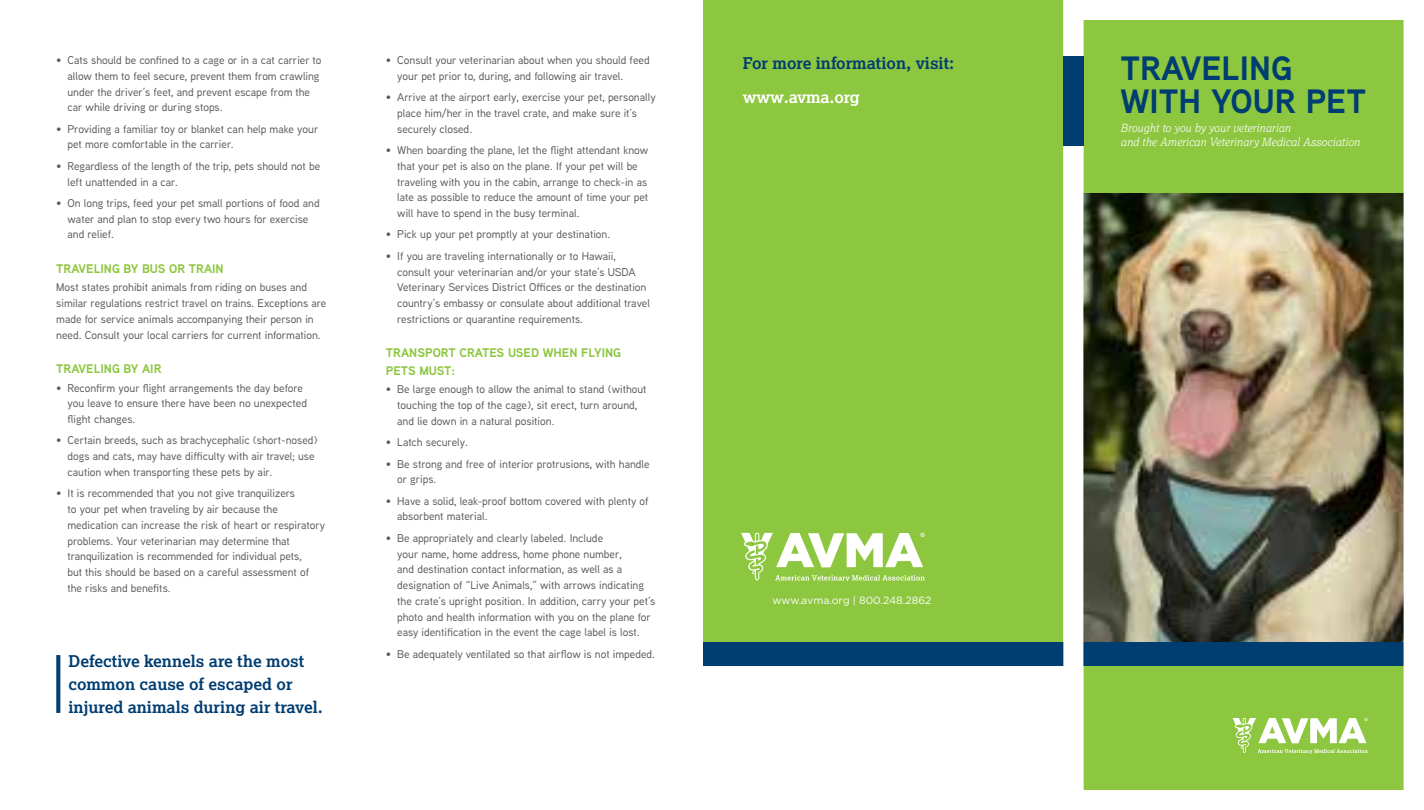
<style>
.page{position:relative;width:1424px;height:810px;background:#fff}
.page>*{position:absolute;margin:0;border:0;box-sizing:border-box;transform-origin:0 0}
.t1{font:700 33.75px/33.1px "Aaux Next";color:#003d71}
.t2{font:700 16.25px/22.8px "Lexia";color:#003d71}
.t3{font:700 16.25px "Lexia";letter-spacing:-.01em;color:#fff}
.t4{font:700 12.5px/17.5px "Aaux Next";color:#8dc63f}
.t5{font:500 11.25px/15.8px "Aaux Next";color:#58595b}
.t6{font:italic 300 11.25px/13.5px "Lexia";color:#fff}
.t7{font:10.5px "Gotham";color:#fff}
</style>
<div class="page">
<div style="left:703px;top:0;width:364px;height:646px;background:#8dc63f"></div>
<div style="left:1084px;top:21px;width:318px;height:768px;background:#8dc63f"></div>
<img style="left:1084px;top:193px;width:318px;height:449px">
<div style="left:1072px;top:642px;width:346px;height:24px;background:#003d71"></div>
<div style="left:703px;top:642px;width:360px;height:24px;background:#003d71"></div>
<svg style="left:56px;top:655px;width:4px;height:58px"></svg>
<svg style="left:1232px;top:718px;width:135px;height:36px"></svg>
<svg style="left:741px;top:533px;width:183px;height:47px"></svg>
<div style="left:1063px;top:0;width:360px;height:810px;border:20px solid #fff"></div>
<div style="left:1063px;top:56px;width:20px;height:90px;background:#003d71"></div>
<p class="t5" style="left:68px;top:52px;width:255px;text-indent:-11px">• Cats should be confined to a cage or in a cat carrier to allow them to feel secure, prevent them from crawling under the driver’s feet, and prevent escape from the car while driving or during stops.</p>
<p class="t5" style="left:68px;top:121px;width:252px;text-indent:-11px">• Providing a familiar toy or blanket can help make your pet more comfortable in the carrier.</p>
<p class="t5" style="left:68px;top:158px;width:254px;text-indent:-11px">• Regardless of the length of the trip, pets should not be left unattended in a car.</p>
<p class="t5" style="left:68px;top:195px;width:254px;text-indent:-11px">• On long trips, feed your pet small portions of food and water and plan to stop every two hours for exercise and relief.</p>
<p class="t4" style="left:56px;top:260px;width:169px">TRAVELING BY BUS OR TRAIN</p>
<p class="t5" style="left:56px;top:279px;width:271px">Most states prohibit animals from riding on buses and similar regulations restrict travel on trains. Exceptions are made for service animals accompanying their person in need. Consult your local carriers for current information.</p>
<p class="t4" style="left:56px;top:360px;width:107px">TRAVELING BY AIR</p>
<p class="t5" style="left:68px;top:379px;width:241px;text-indent:-11px">• Reconfirm your flight arrangements the day before you leave to ensure there have been no unexpected flight changes.</p>
<p class="t5" style="left:68px;top:432px;width:251px;text-indent:-11px">• Certain breeds, such as brachycephalic (short-nosed) dogs and cats, may have difficulty with air travel; use caution when transporting these pets by air.</p>
<p class="t5" style="left:68px;top:485px;width:259px;text-indent:-11px">• It is recommended that you not give tranquilizers<br>to your pet when traveling by air because the medication can increase the risk of heart or respiratory problems. Your veterinarian may determine that tranquilization is recommended for individual pets,<br>but this should be based on a careful assessment of the risks and benefits.</p>
<h2 class="t2" style="left:68px;top:650px;width:256px">Defective kennels are the most common cause of escaped or injured animals during air travel.</h2>
<p class="t5" style="left:397px;top:52px;width:254px;text-indent:-11px">• Consult your veterinarian about when you should feed your pet prior to, during, and following air travel.</p>
<p class="t5" style="left:397px;top:89px;width:260px;text-indent:-11px">• Arrive at the airport early, exercise your pet, personally place him/her in the travel crate, and make sure it’s securely closed.</p>
<p class="t5" style="left:397px;top:142px;width:252px;text-indent:-11px">• When boarding the plane, let the flight attendant know that your pet is also on the plane. If your pet will be traveling with you in the cabin, arrange to check-in as late as possible to reduce the amount of time your pet will have to spend in the busy terminal.</p>
<p class="t5" style="left:386px;top:226px;width:226px">• Pick up your pet promptly at your destination.</p>
<p class="t5" style="left:397px;top:248px;width:254px;text-indent:-11px">• If you are traveling internationally or to Hawaii, consult your veterinarian and/or your state’s USDA Veterinary Services District Offices or the destination country’s embassy or consulate about additional travel restrictions or quarantine requirements.</p>
<p class="t4" style="left:386px;top:344px;width:237px">TRANSPORT CRATES USED WHEN FLYING<br>PETS MUST:</p>
<p class="t5" style="left:397px;top:381px;width:251px;text-indent:-11px">• Be large enough to allow the animal to stand (without touching the top of the cage), sit erect, turn around, and lie down in a natural position.</p>
<p class="t5" style="left:386px;top:434px;width:83px">• Latch securely.</p>
<p class="t5" style="left:397px;top:455px;width:254px;text-indent:-11px">• Be strong and free of interior protrusions, with handle or grips.</p>
<p class="t5" style="left:397px;top:493px;width:253px;text-indent:-11px">• Have a solid, leak-proof bottom covered with plenty of absorbent material.</p>
<p class="t5" style="left:397px;top:530px;width:260px;text-indent:-11px">• Be appropriately and clearly labeled. Include<br>your name, home address, home phone number,<br>and destination contact information, as well as a designation of “Live Animals,” with arrows indicating the crate’s upright position. In addition, carry your pet’s photo and health information with you on the plane for easy identification in the event the cage label is lost.</p>
<p class="t5" style="left:386px;top:646px;width:271px">• Be adequately ventilated so that airflow is not impeded.</p>
<h2 class="t2" style="left:742px;top:51px;width:213px">For more information, visit:</h2>
<h2 class="t3" style="left:742px;top:86px;width:118px">www.avma.org</h2>
<p class="t7" style="left:772px;top:594px;width:160px">www.avma.org | 800.248.2862</p>
<h1 class="t1" style="left:1120px;top:51px;width:247px">TRAVELING<br>WITH YOUR PET</h1>
<p class="t6" style="left:1120px;top:121px;width:241px">Brought to you by your veterinarian<br>and the American Veterinary Medical Association</p>
</div>
